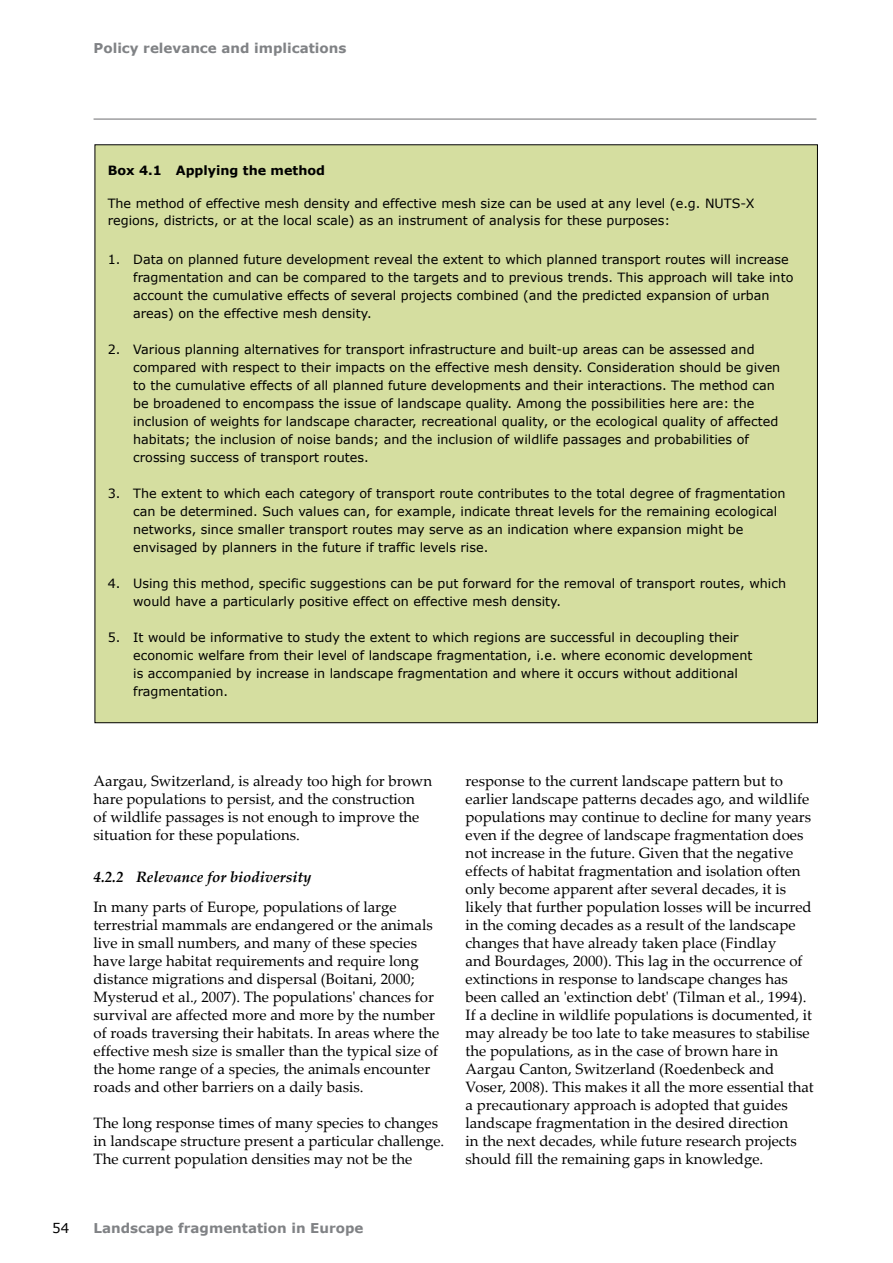
<style>
.page{position:relative;width:893px;height:1263px;background:#fff}
.page>*{position:absolute;margin:0;border:0;box-sizing:border-box;transform-origin:0 0}
.t1{font:15px/18px "Palatino Linotype";color:#000}
.t2{font:italic 700 15px "Palatino Linotype";color:#000}
.t3{font:700 13.5px "Verdana";color:#808285}
.t4{font:13.5px "Verdana";color:#000}
.t5{font:12.75px/18px "Verdana";color:#000}
.t6{font:700 12.75px "Verdana";color:#000}
</style>
<div class="page">
<hr style="left:94px;top:119px;width:722px;height:1px;background:#6d6e71">
<div style="left:95px;top:145px;width:722px;height:578px;background:#d5dea0"></div>
<p class="t3" style="left:94px;top:40px;width:254px">Policy relevance and implications</p>
<p class="t6" style="left:108px;top:162px;width:219px">Box 4.1 Applying the method</p>
<p class="t5" style="left:108px;top:195px;width:648px;line-height:16.5px">The method of effective mesh density and effective mesh size can be used at any level (e.g. NUTS-X regions, districts, or at the local scale) as an instrument of analysis for these purposes:</p>
<p class="t5" style="left:133px;top:250px;width:662px;text-indent:-26px">1. Data on planned future development reveal the extent to which planned transport routes will increase fragmentation and can be compared to the targets and to previous trends. This approach will take into account the cumulative effects of several projects combined (and the predicted expansion of urban areas) on the effective mesh density.</p>
<p class="t5" style="left:133px;top:340px;width:649px;text-indent:-26px">2. Various planning alternatives for transport infrastructure and built-up areas can be assessed and compared with respect to their impacts on the effective mesh density. Consideration should be given to the cumulative effects of all planned future developments and their interactions. The method can be broadened to encompass the issue of landscape quality. Among the possibilities here are: the inclusion of weights for landscape character, recreational quality, or the ecological quality of affected habitats; the inclusion of noise bands; and the inclusion of wildlife passages and probabilities of crossing success of transport routes.</p>
<p class="t5" style="left:133px;top:484px;width:654px;text-indent:-26px">3. The extent to which each category of transport route contributes to the total degree of fragmentation can be determined. Such values can, for example, indicate threat levels for the remaining ecological networks, since smaller transport routes may serve as an indication where expansion might be envisaged by planners in the future if traffic levels rise.</p>
<p class="t5" style="left:133px;top:574px;width:654px;text-indent:-26px">4. Using this method, specific suggestions can be put forward for the removal of transport routes, which would have a particularly positive effect on effective mesh density.</p>
<p class="t5" style="left:133px;top:628px;width:621px;text-indent:-26px">5. It would be informative to study the extent to which regions are successful in decoupling their economic welfare from their level of landscape fragmentation, i.e. where economic development is accompanied by increase in landscape fragmentation and where it occurs without additional fragmentation.</p>
<p class="t1" style="left:94px;top:771px;width:340px">Aargau, Switzerland, is already too high for brown hare populations to persist, and the construction<br>of wildlife passages is not enough to improve the situation for these populations.</p>
<p class="t2" style="left:94px;top:866px;width:220px">4.2.2 Relevance for biodiversity</p>
<p class="t1" style="left:94px;top:897px;width:347px">In many parts of Europe, populations of large terrestrial mammals are endangered or the animals live in small numbers, and many of these species have large habitat requirements and require long distance migrations and dispersal (Boitani, 2000; Mysterud et al., 2007). The populations' chances for survival are affected more and more by the number of roads traversing their habitats. In areas where the effective mesh size is smaller than the typical size of the home range of a species, the animals encounter roads and other barriers on a daily basis.</p>
<p class="t1" style="left:94px;top:1113px;width:352px">The long response times of many species to changes in landscape structure present a particular challenge.<br>The current population densities may not be the</p>
<p class="t4" style="left:52px;top:1219px;width:19px">54</p>
<p class="t3" style="left:94px;top:1219px;width:271px">Landscape fragmentation in Europe</p>
<p class="t1" style="left:466px;top:771px;width:350px">response to the current landscape pattern but to earlier landscape patterns decades ago, and wildlife populations may continue to decline for many years even if the degree of landscape fragmentation does not increase in the future. Given that the negative effects of habitat fragmentation and isolation often only become apparent after several decades, it is likely that further population losses will be incurred in the coming decades as a result of the landscape changes that have already taken place (Findlay<br>and Bourdages, 2000). This lag in the occurrence of extinctions in response to landscape changes has been called an 'extinction debt' (Tilman et al., 1994).<br>If a decline in wildlife populations is documented, it may already be too late to take measures to stabilise the populations, as in the case of brown hare in Aargau Canton, Switzerland (Roedenbeck and Voser, 2008). This makes it all the more essential that a precautionary approach is adopted that guides landscape fragmentation in the desired direction<br>in the next decades, while future research projects should fill the remaining gaps in knowledge.</p>
</div>
